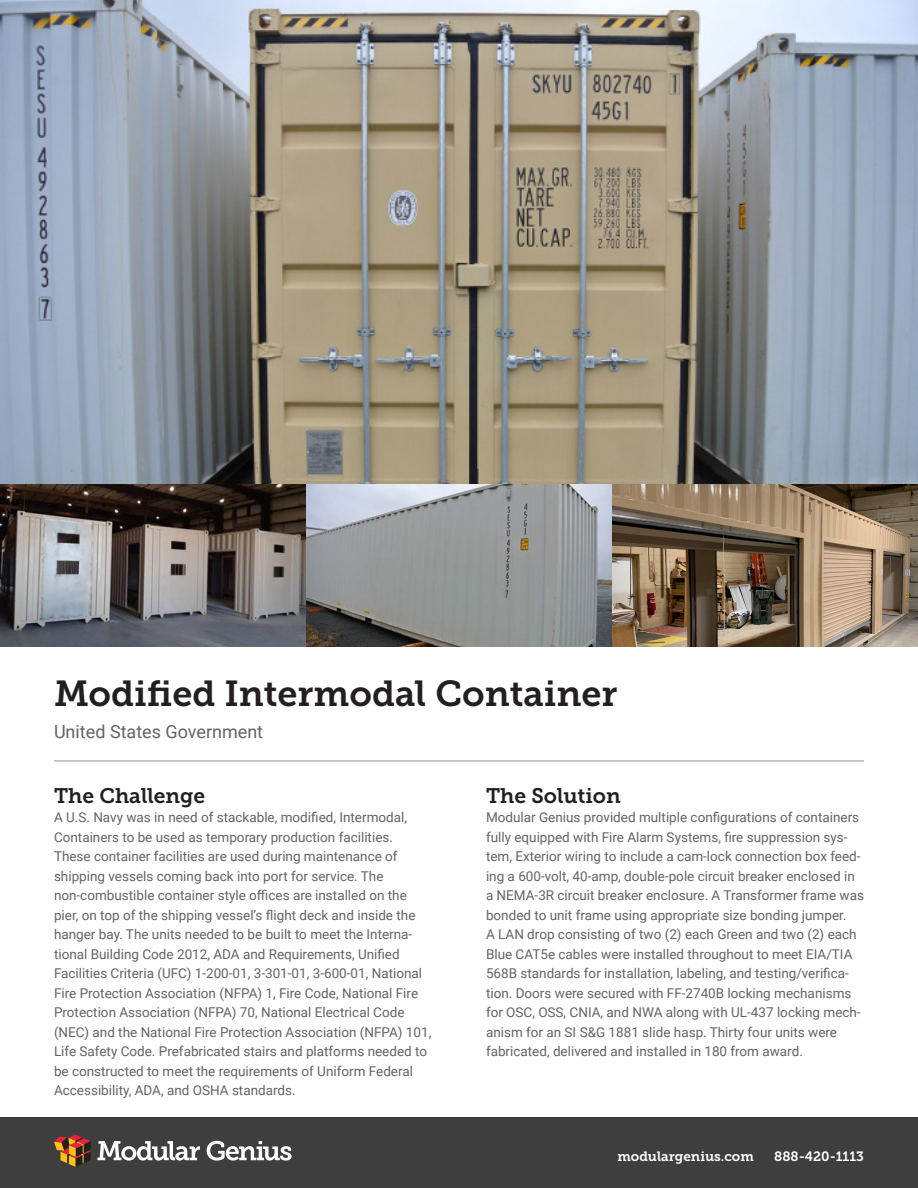
<style>
.page{position:relative;width:918px;height:1188px;background:#fff}
.page>*{position:absolute;margin:0;border:0;box-sizing:border-box;transform-origin:0 0}
.t1{font:36px "Museo Slab 700";color:#231f20}
.t2{font:21px "Museo Slab 700";color:#231f20}
.t3{font:18px "Roboto";color:#636366}
.t4{font:13.5px/19.5px "Roboto";color:#636366}
.t5{font:13.5px "Museo Slab 700";color:#fff}
</style>
<div class="page">
<img style="left:0;top:0;width:918px;height:647px">
<hr style="left:54px;top:761px;width:810px;height:1px;background:#939598">
<div style="left:0;top:1118px;width:918px;height:70px;background:#3e3e3f"></div>
<svg style="left:97px;top:1141px;width:103px;height:20px"></svg>
<svg style="left:207px;top:1141px;width:85px;height:20px"></svg>
<svg style="left:54px;top:1135px;width:37px;height:32px"></svg>
<p class="t1" style="left:54px;top:673px;width:565px">Modified Intermodal Container</p>
<p class="t3" style="left:54px;top:719px;width:211px">United States Government</p>
<p class="t2" style="left:54px;top:783px;width:153px">The Challenge</p>
<p class="t4" style="left:54px;top:807px;width:379px">A U.S. Navy was in need of stackable, modified, Intermodal, Containers to be used as temporary production facilities.<br>These container facilities are used during maintenance of shipping vessels coming back into port for service. The non-combustible container style offices are installed on the pier, on top of the shipping vessel’s flight deck and inside the hanger bay. The units needed to be built to meet the Interna&shy;tional Building Code 2012, ADA and Requirements, Unified Facilities Criteria (UFC) 1-200-01, 3-301-01, 3-600-01, National Fire Protection Association (NFPA) 1, Fire Code, National Fire Protection Association (NFPA) 70, National Electrical Code (NEC) and the National Fire Protection Association (NFPA) 101, Life Safety Code. Prefabricated stairs and platforms needed to be constructed to meet the requirements of Uniform Federal Accessibility, ADA, and OSHA standards.</p>
<p class="t2" style="left:486px;top:783px;width:136px">The Solution</p>
<p class="t4" style="left:486px;top:807px;width:379px">Modular Genius provided multiple configurations of containers fully equipped with Fire Alarm Systems, fire suppression sys&shy;tem, Exterior wiring to include a cam-lock connection box feed&shy;ing a 600-volt, 40-amp, double-pole circuit breaker enclosed in a NEMA-3R circuit breaker enclosure. A Transformer frame was bonded to unit frame using appropriate size bonding jumper.<br>A LAN drop consisting of two (2) each Green and two (2) each Blue CAT5e cables were installed throughout to meet EIA/TIA 568B standards for installation, labeling, and testing/verifica&shy;tion. Doors were secured with FF-2740B locking mechanisms for OSC, OSS, CNIA, and NWA along with UL-437 locking mech&shy;anism for an SI S&amp;G 1881 slide hasp. Thirty four units were fabricated, delivered and installed in 180 from award.</p>
<p class="t5" style="left:617px;top:1149px;width:138px">modulargenius.com</p>
<p class="t5" style="left:774px;top:1149px;width:91px">888-420-1113</p>
</div>
